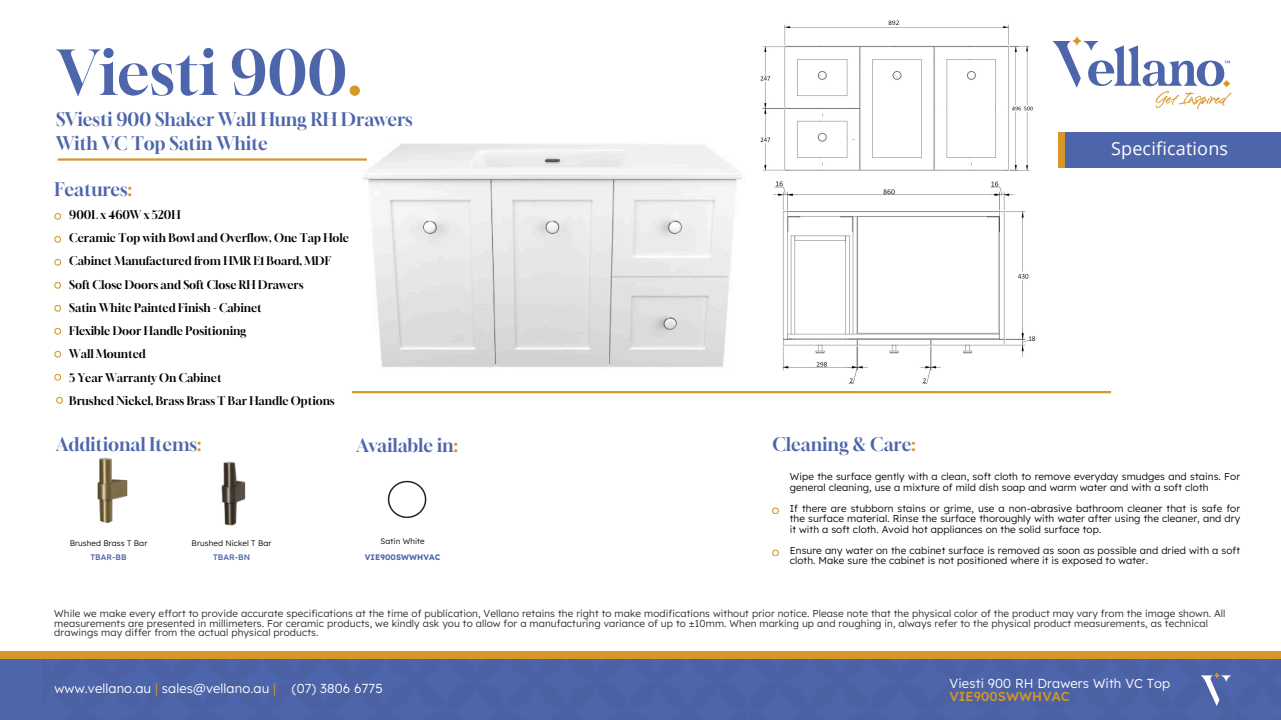
<style>
.page{position:relative;width:1281px;height:720px;background:#fff}
.page>*{position:absolute;margin:0;border:0;box-sizing:border-box;transform-origin:0 0}
.t1{font:60.6px "Gloock";color:#4d65ab}
.t2{font:18px/24.8px "Gloock";color:#4d65ab}
.t3{font:18px "Open Sans";letter-spacing:.01em;color:#fff}
.t4{font:300 13px/12.8px "Lexend";letter-spacing:.01em;color:#fff}
.t5{font:11.4px/23.2px "Gloock";color:#000}
.t6{font:300 10px/10.5px "Lexend";letter-spacing:.01em;color:#070809}
.t7{font:300 10px/9.8px "Lexend";letter-spacing:.01em;color:#2f2932}
.t8{font:300 8px "Lexend";letter-spacing:.01em;color:#070809}
.t9{font:700 8px/16px "Lexend";letter-spacing:.01em;color:#4d65ab;text-align:center}
.t10{font:500 8px "Lexend";letter-spacing:.01em;color:#4d65ab}
.s1{color:#d59729}
.s2{font-weight:300;color:#070809}
.s3{font-weight:500;color:#d59729}
</style>
<div class="page">
<div style="left:1057px;top:132px;width:223px;height:36px;background:#4d65ab"></div>
<div style="left:1057px;top:132px;width:7px;height:36px;background:#d59729"></div>
<div style="left:0;top:655px;width:1280px;height:65px;background:#4d65ab"></div>
<svg style="left:54px;top:213px;width:7px;height:7px"></svg>
<svg style="left:54px;top:236px;width:7px;height:7px"></svg>
<svg style="left:54px;top:259px;width:7px;height:7px"></svg>
<svg style="left:54px;top:282px;width:7px;height:7px"></svg>
<svg style="left:54px;top:305px;width:7px;height:7px"></svg>
<svg style="left:54px;top:328px;width:7px;height:7px"></svg>
<svg style="left:54px;top:351px;width:7px;height:7px"></svg>
<svg style="left:54px;top:374px;width:7px;height:7px"></svg>
<svg style="left:772px;top:507px;width:6px;height:7px"></svg>
<svg style="left:772px;top:550px;width:6px;height:6px"></svg>
<div style="left:0;top:651px;width:1280px;height:8px;background:#d59729"></div>
<svg style="left:1201px;top:672px;width:29px;height:34px"></svg>
<svg style="left:1052px;top:36px;width:179px;height:73px"></svg>
<img style="left:351px;top:143px;width:562px;height:251px">
<hr style="left:352px;top:391px;width:758px;height:2px;background:#d59729">
<hr style="left:58px;top:158px;width:309px;height:3px;background:#d59729">
<img style="left:387px;top:480px;width:39px;height:39px">
<img style="left:97px;top:458px;width:149px;height:68px">
<img style="left:754px;top:20px;width:279px;height:153px">
<img style="left:772px;top:173px;width:264px;height:214px">
<svg style="left:56px;top:397px;width:7px;height:7px"></svg>
<h5 class="t1" style="left:58px;top:36px;width:306px">Viesti 900<span class="s1">.</span></h5>
<p class="t2" style="left:56px;top:106px;width:358px">SViesti 900 Shaker Wall Hung RH Drawers<br>With VC Top Satin White</p>
<h2 class="t2" style="left:54px;top:177px;width:79px">Features<span class="s1">:</span></h2>
<p class="t5" style="left:69px;top:203px;width:281px">900L x 460W x 520H<br>Ceramic Top with Bowl and Overflow, One Tap Hole Cabinet Manufactured from HMR E1 Board, MDF Soft Close Doors and Soft Close RH Drawers<br>Satin White Painted Finish - Cabinet<br>Flexible Door Handle Positioning<br>Wall Mounted<br>5 Year Warranty On Cabinet<br>Brushed Nickel, Brass Brass T Bar Handle Options</p>
<p class="t2" style="left:56px;top:431px;width:147px">Additional Items<span class="s1">:</span></p>
<p class="t2" style="left:356px;top:433px;width:103px">Available in<span class="s1">:</span></p>
<h5 class="t2" style="left:772px;top:432px;width:144px">Cleaning &amp; Care<span class="s1">:</span></h5>
<h5 class="t3" style="left:1110px;top:135px;width:119px">Specifications</h5>
<p class="t8" style="left:70px;top:538px;width:79px">Brushed Brass T Bar</p>
<p class="t10" style="left:90px;top:552px;width:38px">TBAR-BB</p>
<h5 class="t8" style="left:192px;top:538px;width:81px">Brushed Nickel T Bar</h5>
<p class="t10" style="left:213px;top:552px;width:39px">TBAR-BN</p>
<p class="t9" style="left:365px;top:533px;width:77px"><span class="s2">Satin White<br></span>VIE900SWWHVAC</p>
<p class="t6" style="left:789px;top:471px;width:452px">Wipe the surface gently with a clean, soft cloth to remove everyday smudges and stains. For general cleaning, use a mixture of mild dish soap and warm water and with a soft cloth</p>
<h2 class="t6" style="left:789px;top:503px;width:452px">If there are stubborn stains or grime, use a non-abrasive bathroom cleaner that is safe for</h2>
<p class="t6" style="left:789px;top:513px;width:452px">the surface material. Rinse the surface thoroughly with water after using the cleaner, and dry it with a soft cloth. Avoid hot appliances on the solid surface top.</p>
<p class="t6" style="left:789px;top:545px;width:452px">Ensure any water on the cabinet surface is removed as soon as possible and dried with a soft cloth. Make sure the cabinet is not positioned where it is exposed to water.</p>
<h2 class="t7" style="left:54px;top:608px;width:1172px">While we make every effort to provide accurate specifications at the time of publication, Vellano retains the right to make modifications without prior notice. Please note that the physical color of the product may vary from the image shown. All</h2>
<h4 class="t7" style="left:54px;top:618px;width:1155px">measurements are presented in millimeters. For ceramic products, we kindly ask you to allow for a manufacturing variance of up to ±10mm. When marking up and roughing in, always refer to the physical product measurements, as technical drawings may differ from the actual physical products.</h4>
<p class="t4" style="left:54px;top:682px;width:223px">www.vellano.au <span class="s1">|</span> sales@vellano.au <span class="s1">|</span></p>
<h1 class="t4" style="left:292px;top:682px;width:92px">(07) 3806 6775</h1>
<h2 class="t4" style="left:949px;top:677px;width:222px">Viesti 900 RH Drawers With VC Top<br><span class="s3">VIE900SWWHVAC</span></h2>
</div>
